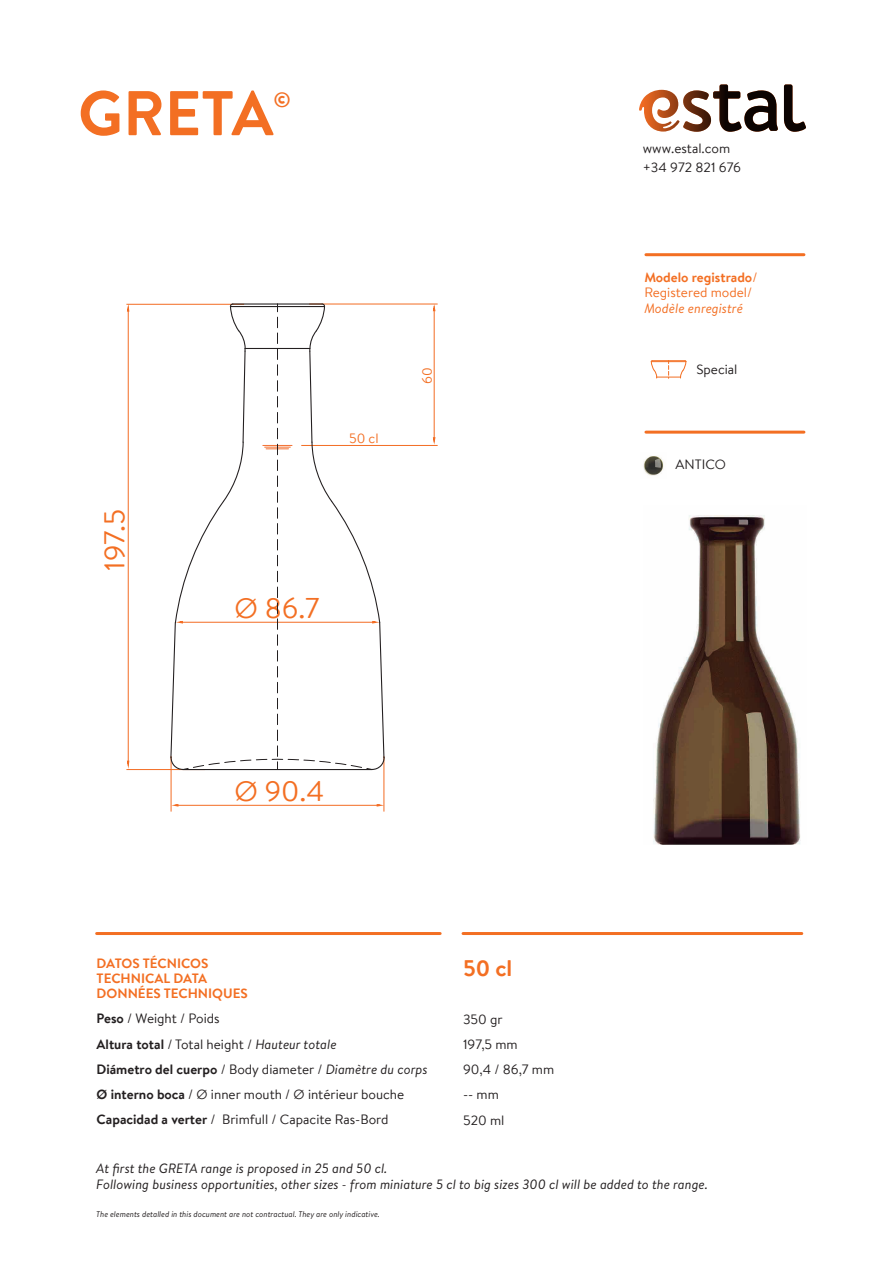
<style>
.page{position:relative;width:893px;height:1263px;background:#fff}
.page>*{position:absolute;margin:0;border:0;box-sizing:border-box;transform-origin:0 0}
.t1{font:700 63px "Brandon Text";color:#f36f23}
.t2{font:28.5px "Brandon Text";color:#f36f23}
.t3{font:700 22.5px "Brandon Text";color:#f36f23}
.t4{font:700 21px "Brandon Text";color:#f36f23}
.t5{font:13.5px/25.2px "Brandon Text";color:#231f20}
.t6{font:italic 13.5px/15.6px "Brandon Text";color:#231f20}
.t7{font:700 13.5px/15px "Brandon Text";color:#f36f23}
.t8{font:13.5px/15.6px "Brandon Text";color:#f36f23}
.t9{font:italic 13.5px "Brandon Text";color:#f36f23}
.t10{font:italic 8.25px "Brandon Text";color:#231f20}
.s1{font-weight:700}
.s2{font-style:italic}
</style>
<div class="page">
<hr style="left:97px;top:932px;width:343px;height:3px;background:#f36f23">
<hr style="left:463px;top:932px;width:339px;height:3px;background:#f36f23">
<hr style="left:646px;top:253px;width:158px;height:3px;background:#f36f23">
<hr style="left:646px;top:431px;width:158px;height:3px;background:#f36f23">
<svg style="left:639px;top:84px;width:167px;height:48px"></svg>
<hr style="left:301px;top:445px;width:137px;height:1px;background:#f36c23">
<hr style="left:309px;top:304px;width:129px;height:1px;background:#f36c23">
<hr style="left:384px;top:756px;width:1px;height:55px;background:#f36c23">
<hr style="left:171px;top:756px;width:1px;height:55px;background:#f36c23">
<hr style="left:126px;top:769px;width:79px;height:1px;background:#f36c23">
<hr style="left:126px;top:304px;width:118px;height:1px;background:#f36c23">
<hr style="left:175px;top:805px;width:205px;height:1px;background:#f36c23">
<hr style="left:434px;top:306px;width:1px;height:136px;background:#f36c23">
<hr style="left:128px;top:307px;width:1px;height:459px;background:#f36c23">
<img style="left:643px;top:456px;width:21px;height:20px">
<svg style="left:170px;top:303px;width:215px;height:468px"></svg>
<img style="left:653px;top:515px;width:148px;height:330px">
<svg style="left:651px;top:360px;width:35px;height:18px"></svg>
<hr style="left:651px;top:361px;width:35px;height:1px;background:#f36f23">
<h1 class="t1" style="left:78px;top:69px;width:197px">GRETA</h1>
<h3 class="t4" style="left:274px;top:85px;width:19px">©</h3>
<h2 class="t2" style="left:95px;top:571px;width:63px;rotate:-90deg">197.5</h2>
<p class="t8" style="left:349px;top:430px;width:31px">50 cl</p>
<p class="t8" style="left:419px;top:384px;width:18px;rotate:-90deg">60</p>
<h2 class="t2" style="left:234px;top:588px;width:87px">Ø 86.7</h2>
<h2 class="t2" style="left:234px;top:771px;width:91px">Ø 90.4</h2>
<p class="t7" style="left:97px;top:956px;width:153px">DATOS TÉCNICOS<br>TECHNICAL DATA<br>DONNÉES TECHNIQUES</p>
<p class="t5" style="left:97px;top:1006px;width:333px"><span class="s1">Peso</span> / Weight / Poids<br><span class="s1">Altura total</span> / Total height / <span class="s2">Hauteur totale<br></span><span class="s1">Diámetro del cuerpo</span> / Body diameter / <span class="s2">Diamètre du corps </span><span class="s1">Ø interno boca</span> / Ø inner mouth / Ø intérieur bouche <span class="s1">Capacidad a verter</span> / Brimfull / Capacite Ras-Bord</p>
<h3 class="t3" style="left:463px;top:952px;width:51px">50 cl</h3>
<p class="t5" style="left:463px;top:1006px;width:93px">350 gr<br>197,5 mm<br>90,4 / 86,7 mm -- mm<br>520 ml</p>
<p class="t5" style="left:643px;top:138px;width:100px;line-height:18.6px">www.estal.com +34 972 821 676</p>
<p class="t8" style="left:644px;top:269px;width:115px"><span class="s1">Modelo registrado</span>/<br>Registered model/</p>
<p class="t9" style="left:644px;top:299px;width:100px">Modèle enregistré</p>
<p class="t5" style="left:696px;top:356px;width:43px">Special</p>
<p class="t5" style="left:676px;top:452px;width:52px">ANTICO</p>
<p class="t6" style="left:96px;top:1160px;width:613px">At first the GRETA range is proposed in 25 and 50 cl.<br>Following business opportunities, other sizes - from miniature 5 cl to big sizes 300 cl will be added to the range.</p>
<p class="t10" style="left:96px;top:1208px;width:285px">The elements detalled in this document are not contractual. They are only indicative.</p>
</div>
